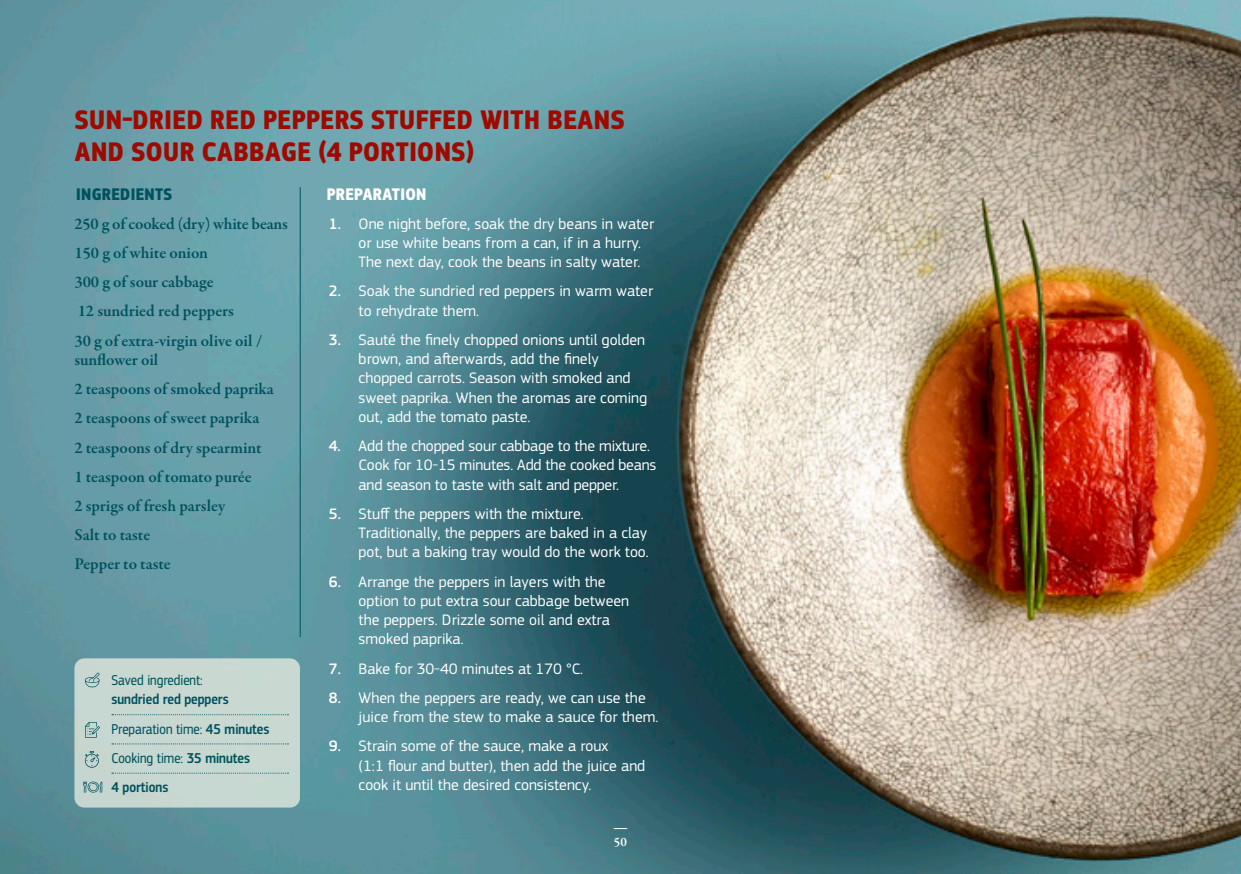
<style>
.page{position:relative;width:1241px;height:874px;background:#fff}
.page>*{position:absolute;margin:0;border:0;box-sizing:border-box;transform-origin:0 0}
.t1{font:700 28px/31.5px "EC Square Sans Cond Pro";letter-spacing:.02em;color:#9d0b00}
.t2{font:700 17.5px "EC Square Sans Cond Pro";letter-spacing:.02em;color:#00525e}
.t3{font:700 17.5px "EC Square Sans Cond Pro";letter-spacing:.02em;color:#fff}
.t4{font:600 16.62px/19.2px "Garamond Premr Pro";color:#00525e}
.t5{font:15.75px/19.2px "EC Square Sans Pro";color:#fff}
.legend{font:14.88px "EC Square Sans Cond Pro";color:#00525e}
.legend-2{font:500 14.88px/19.2px "EC Square Sans Cond Pro";color:#00525e}
.t6{font:600 13.12px "Garamond Premr Pro";color:#fff}
.s1{font-weight:500}
.s2{font-weight:400}
</style>
<div class="page">
<img style="left:0;top:0;width:1240px;height:873px">
<svg style="left:613px;top:827px;width:14px;height:1px"></svg>
<div style="left:74px;top:658px;width:226px;height:149px;background:#c8d8d1;border-radius:10px"></div>
<svg style="left:112px;top:714px;width:176px;height:1px"></svg>
<svg style="left:112px;top:743px;width:176px;height:1px"></svg>
<svg style="left:112px;top:772px;width:176px;height:1px"></svg>
<hr style="left:300px;top:187px;width:1px;height:449px;background:#00525e">
<svg style="left:85px;top:751px;width:14px;height:16px"></svg>
<svg style="left:85px;top:722px;width:15px;height:15px"></svg>
<svg style="left:85px;top:672px;width:15px;height:15px"></svg>
<svg style="left:83px;top:781px;width:19px;height:11px"></svg>
<h2 class="t1" style="left:75px;top:104px;width:551px">SUN-DRIED RED PEPPERS STUFFED WITH BEANS<br>AND SOUR CABBAGE (4 PORTIONS)</h2>
<h3 class="t2" style="left:76px;top:184px;width:98px">INGREDIENTS</h3>
<h3 class="t3" style="left:327px;top:184px;width:101px">PREPARATION</h3>
<p class="t4" style="left:74px;top:214px;width:215px">250 g of cooked (dry) white beans</p>
<p class="t4" style="left:74px;top:243px;width:135px">150 g of white onion</p>
<p class="t4" style="left:74px;top:272px;width:141px">300 g of sour cabbage</p>
<p class="t4" style="left:78px;top:302px;width:158px">12 sundried red peppers</p>
<p class="t4" style="left:74px;top:331px;width:190px">30 g of extra-virgin olive oil / sunflower oil</p>
<p class="t4" style="left:74px;top:379px;width:201px">2 teaspoons of smoked paprika</p>
<p class="t4" style="left:74px;top:408px;width:186px">2 teaspoons of sweet paprika</p>
<p class="t4" style="left:74px;top:438px;width:189px">2 teaspoons of dry spearmint</p>
<p class="t4" style="left:74px;top:467px;width:179px">1 teaspoon of tomato purée</p>
<p class="t4" style="left:74px;top:496px;width:152px">2 sprigs of fresh parsley</p>
<p class="t4" style="left:74px;top:525px;width:77px">Salt to taste</p>
<p class="t4" style="left:74px;top:554px;width:98px">Pepper to taste</p>
<p class="t5" style="left:358px;top:214px;width:297px;text-indent:-30px"><span class="s1">1.</span> One night before, soak the dry beans in water or use white beans from a can, if in a hurry.<br>The next day, cook the beans in salty water.</p>
<p class="t5" style="left:358px;top:281px;width:296px;text-indent:-30px"><span class="s1">2.</span> Soak the sundried red peppers in warm water to rehydrate them.</p>
<p class="t5" style="left:358px;top:330px;width:290px;text-indent:-30px"><span class="s1">3.</span> Sauté the finely chopped onions until golden brown, and afterwards, add the finely chopped carrots. Season with smoked and sweet paprika. When the aromas are coming out, add the tomato paste.</p>
<p class="t5" style="left:358px;top:436px;width:299px;text-indent:-30px"><span class="s1">4.</span> Add the chopped sour cabbage to the mixture.<br>Cook for 10-15 minutes. Add the cooked beans and season to taste with salt and pepper.</p>
<p class="t5" style="left:358px;top:504px;width:292px;text-indent:-30px"><span class="s1">5.</span> Stuff the peppers with the mixture.<br>Traditionally, the peppers are baked in a clay pot, but a baking tray would do the work too.</p>
<p class="t5" style="left:358px;top:571px;width:272px;text-indent:-30px"><span class="s1">6.</span> Arrange the peppers in layers with the option to put extra sour cabbage between the peppers. Drizzle some oil and extra smoked paprika.</p>
<p class="t5" style="left:329px;top:658px;width:256px"><span class="s1">7.</span> Bake for 30-40 minutes at 170 °C.</p>
<p class="t5" style="left:358px;top:687px;width:301px;text-indent:-30px"><span class="s1">8.</span> When the peppers are ready, we can use the juice from the stew to make a sauce for them.</p>
<p class="t5" style="left:358px;top:736px;width:288px;text-indent:-30px"><span class="s1">9.</span> Strain some of the sauce, make a roux<br>(1:1 flour and butter), then add the juice and cook it until the desired consistency.</p>
<p class="legend-2" style="left:111px;top:670px;width:119px"><span class="s2">Saved ingredient: </span>sundried red peppers</p>
<p class="legend" style="left:111px;top:720px;width:159px">Preparation time: <span class="s1">45 minutes</span></p>
<p class="legend" style="left:111px;top:749px;width:140px">Cooking time: <span class="s1">35 minutes</span></p>
<p class="legend-2" style="left:111px;top:777px;width:58px">4 portions</p>
<p class="t6" style="left:614px;top:833px;width:15px">50</p>
</div>
